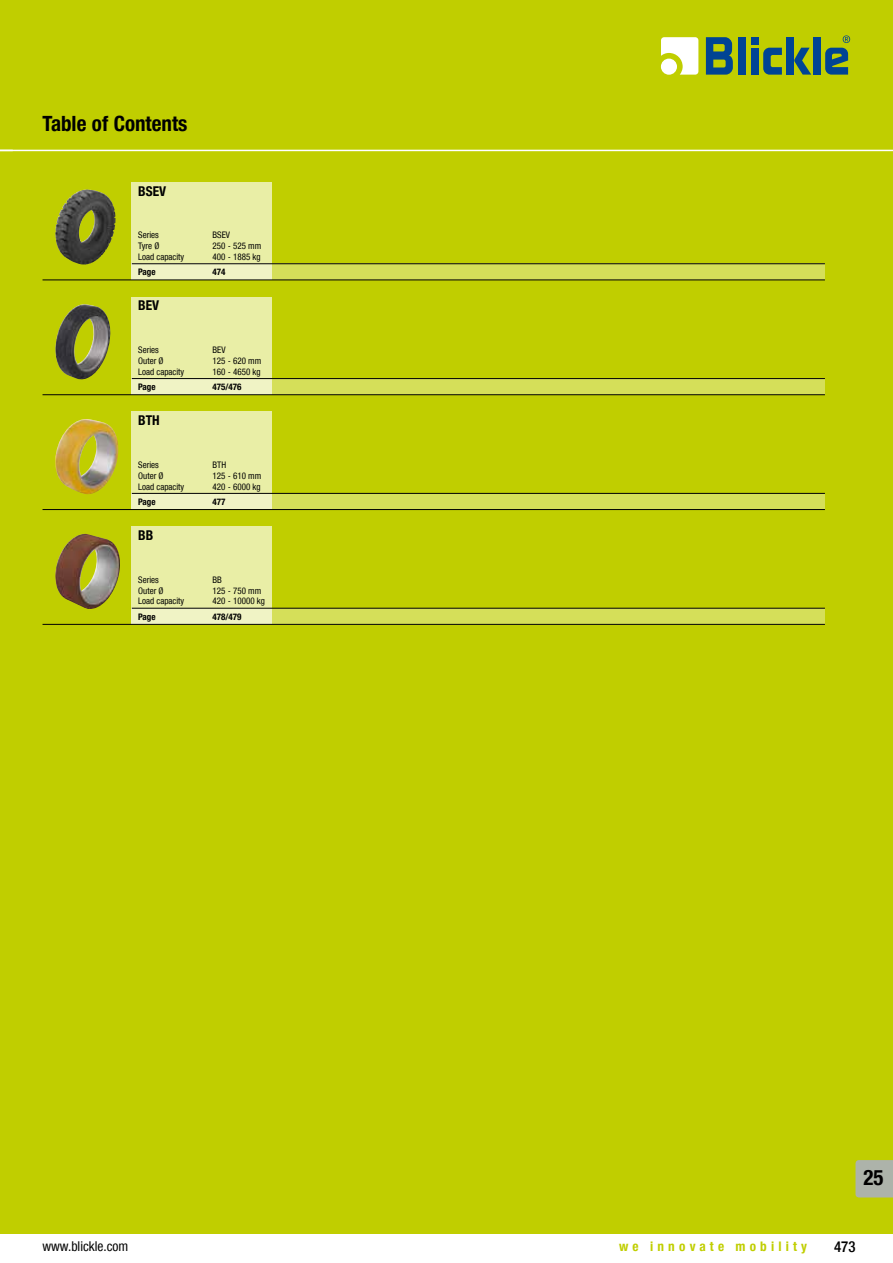
<style>
.page{position:relative;width:893px;height:1263px;background:#fff}
.page>*{position:absolute;margin:0;border:0;box-sizing:border-box;transform-origin:0 0}
.t1{font:700 21px "Blickle Sans Global";color:#000}
.t2{font:500 15px "Blickle Sans Global";color:#000}
.t3{font:13.5px "Blickle Sans Global";color:#000}
.t4{font:700 13.5px "Blickle Sans Global";color:#000}
.t5{font:700 13.2px "Blickle Sans Global";letter-spacing:.315em;color:#c0ce00}
.t6{font:9px/10.8px "Blickle Sans Global";color:#000}
.t7{font:700 9px "Blickle Sans Global";color:#000}
</style>
<div class="page">
<div style="left:0;top:0;width:893px;height:1237px;background:#c0ce00"></div>
<hr style="left:0;top:150px;width:893px;height:1px;background:#fff">
<svg style="left:661px;top:37px;width:37px;height:38px"></svg>
<div style="left:738px;top:37px;width:7px;height:38px;background:#004494"></div>
<div style="left:751px;top:48px;width:8px;height:27px;background:#004494"></div>
<div style="left:751px;top:37px;width:8px;height:8px;background:#004494"></div>
<svg style="left:794px;top:48px;width:17px;height:27px"></svg>
<svg style="left:763px;top:48px;width:19px;height:27px"></svg>
<div style="left:813px;top:37px;width:7px;height:38px;background:#004494"></div>
<div style="left:786px;top:37px;width:8px;height:38px;background:#004494"></div>
<svg style="left:706px;top:37px;width:27px;height:38px"></svg>
<div style="left:661px;top:59px;width:16px;height:16px;background:#fff;border-radius:50%"></div>
<svg style="left:825px;top:35px;width:25px;height:40px"></svg>
<div style="left:0;top:1235px;width:893px;height:28px;background:#fff"></div>
<svg style="left:855px;top:1160px;width:38px;height:37px"></svg>
<div style="left:132px;top:182px;width:140px;height:98px;background:#e9eea6"></div>
<svg style="left:132px;top:264px;width:693px;height:16px;background:#ced768"></svg>
<hr style="left:132px;top:263px;width:693px;height:1px;background:#000">
<hr style="left:43px;top:280px;width:782px;height:1px;background:#000">
<img style="left:55px;top:189px;width:61px;height:76px">
<div style="left:132px;top:297px;width:140px;height:97px;background:#e9eea6"></div>
<svg style="left:132px;top:379px;width:693px;height:15px;background:#d9e16e"></svg>
<hr style="left:132px;top:378px;width:693px;height:1px;background:#000">
<hr style="left:43px;top:394px;width:782px;height:1px;background:#000">
<img style="left:55px;top:304px;width:55px;height:75px">
<div style="left:132px;top:412px;width:140px;height:97px;background:#e9eea6"></div>
<svg style="left:132px;top:494px;width:693px;height:15px;background:#dae36e"></svg>
<hr style="left:132px;top:493px;width:693px;height:1px;background:#000">
<hr style="left:43px;top:509px;width:782px;height:1px;background:#000">
<img style="left:55px;top:419px;width:63px;height:75px">
<div style="left:132px;top:526px;width:140px;height:98px;background:#e9eea6"></div>
<svg style="left:132px;top:609px;width:693px;height:15px;background:#d8e16d"></svg>
<hr style="left:132px;top:608px;width:693px;height:1px;background:#000">
<hr style="left:43px;top:624px;width:782px;height:1px;background:#000">
<img style="left:55px;top:534px;width:65px;height:75px">
<h1 class="t1" style="left:43px;top:111px;width:147px">Table of Contents</h1>
<h3 class="t4" style="left:138px;top:183px;width:30px">BSEV</h3>
<p class="t6" style="left:138px;top:230px;width:48px">Series<br>Tyre Ø<br>Load capacity</p>
<p class="t7" style="left:138px;top:267px;width:19px">Page</p>
<h3 class="t4" style="left:138px;top:298px;width:23px">BEV</h3>
<p class="t6" style="left:138px;top:345px;width:48px">Series<br>Outer Ø<br>Load capacity</p>
<p class="t7" style="left:138px;top:382px;width:19px">Page</p>
<h3 class="t4" style="left:138px;top:413px;width:23px">BTH</h3>
<p class="t6" style="left:138px;top:459px;width:48px">Series<br>Outer Ø<br>Load capacity</p>
<p class="t7" style="left:138px;top:496px;width:19px">Page</p>
<h3 class="t4" style="left:138px;top:527px;width:17px">BB</h3>
<p class="t6" style="left:138px;top:574px;width:48px">Series<br>Outer Ø<br>Load capacity</p>
<p class="t7" style="left:138px;top:611px;width:19px">Page</p>
<p class="t6" style="left:213px;top:230px;width:50px">BSEV<br>250 - 525 mm<br>400 - 1885 kg</p>
<p class="t7" style="left:213px;top:267px;width:14px">474</p>
<p class="t6" style="left:213px;top:345px;width:50px">BEV<br>125 - 620 mm<br>160 - 4650 kg</p>
<p class="t7" style="left:213px;top:381px;width:30px">475/476</p>
<p class="t6" style="left:213px;top:459px;width:50px">BTH<br>125 - 610 mm<br>420 - 6000 kg</p>
<p class="t7" style="left:213px;top:496px;width:14px">477</p>
<p class="t6" style="left:213px;top:574px;width:54px">BB<br>125 - 750 mm<br>420 - 10000 kg</p>
<p class="t7" style="left:213px;top:611px;width:30px">478/479</p>
<h1 class="t1" style="left:863px;top:1165px;width:22px">25</h1>
<h3 class="t3" style="left:42px;top:1239px;width:87px">www.blickle.com</h3>
<h3 class="t5" style="left:619px;top:1239px;width:189px">we innovate mobility</h3>
<h2 class="t2" style="left:834px;top:1238px;width:23px">473</h2>
</div>
